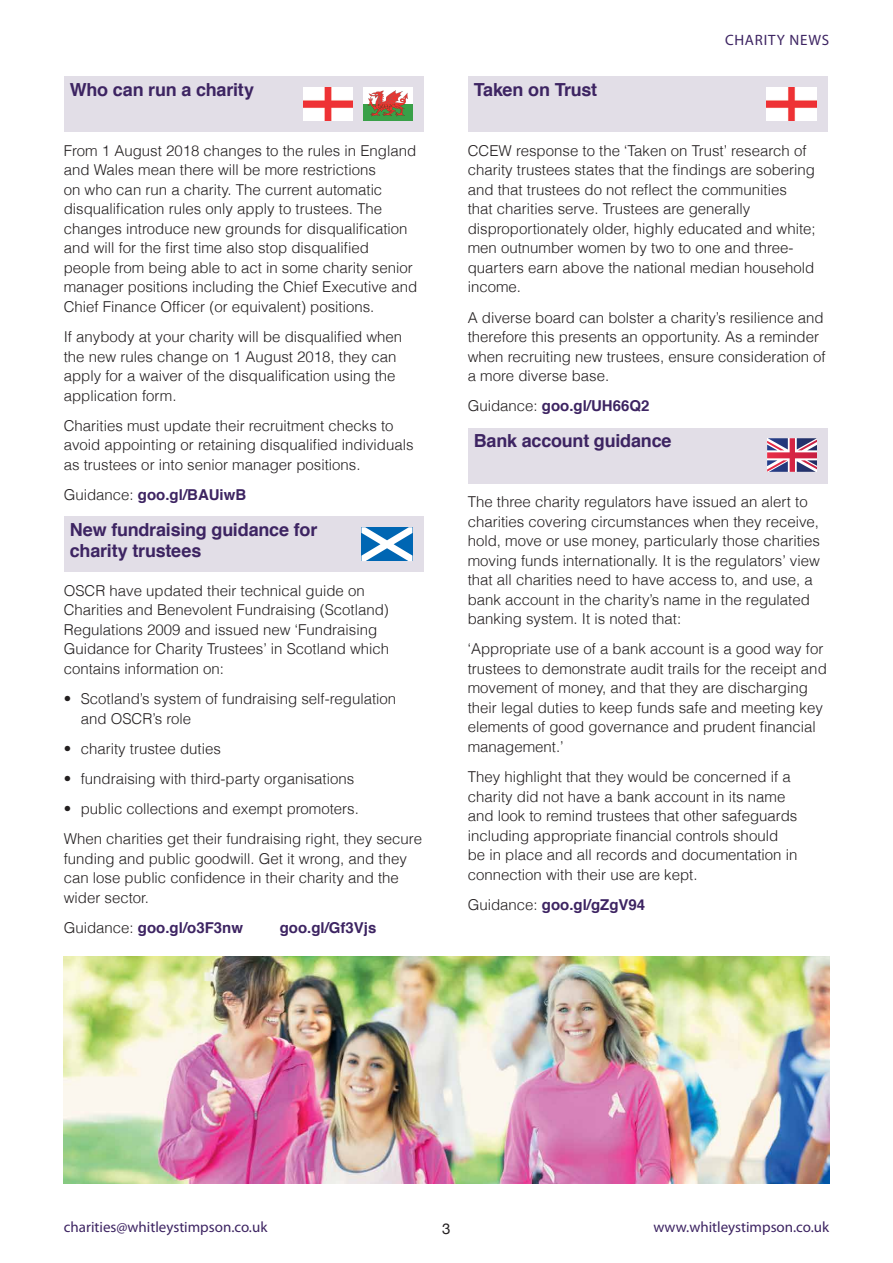
<style>
.page{position:relative;width:893px;height:1263px;background:#fff}
.page>*{position:absolute;margin:0;border:0;box-sizing:border-box;transform-origin:0 0}
.t1{font:700 18px/21px "Helvetica";letter-spacing:-.01em;color:#3d2462}
.t2{font:300 15px/19.5px "Helvetica";color:#231f20}
.t3{font:700 15px "Helvetica";color:#3d2462}
.t4{font:15px "Myriad Pro";color:#3d2462}
.t5{font:15px "Myriad Pro";letter-spacing:.05em;color:#3d2462}
.t6{font:15px "Helvetica Neue";color:#231f20}
.s1{font-weight:300;color:#231f20}
</style>
<div class="page">
<div style="left:64px;top:77px;width:360px;height:55px;background:#e2dee7"></div>
<div style="left:64px;top:516px;width:360px;height:56px;background:#e2dee7"></div>
<div style="left:468px;top:77px;width:360px;height:55px;background:#e2dee7"></div>
<div style="left:468px;top:428px;width:360px;height:55px;background:#e2dee7"></div>
<img style="left:303px;top:87px;width:50px;height:34px">
<div style="left:363px;top:87px;width:50px;height:17px;background:#fff"></div>
<div style="left:363px;top:104px;width:50px;height:17px;background:#39a048"></div>
<svg style="left:368px;top:90px;width:40px;height:26px"></svg>
<svg style="left:361px;top:527px;width:51px;height:34px;background:#6ba6d2"></svg>
<img style="left:767px;top:87px;width:49px;height:34px">
<svg style="left:767px;top:438px;width:50px;height:34px;background:#ab7392"></svg>
<img style="left:64px;top:957px;width:765px;height:226px">
<p class="t1" style="left:70px;top:80px;width:186px">Who can run a charity</p>
<p class="t2" style="left:64px;top:141px;width:355px">From 1 August 2018 changes to the rules in England and Wales mean there will be more restrictions<br>on who can run a charity. The current automatic disqualification rules only apply to trustees. The changes introduce new grounds for disqualification and will for the first time also stop disqualified people from being able to act in some charity senior manager positions including the Chief Executive and Chief Finance Officer (or equivalent) positions.</p>
<p class="t2" style="left:64px;top:327px;width:340px">If anybody at your charity will be disqualified when the new rules change on 1 August 2018, they can apply for a waiver of the disqualification using the application form.</p>
<p class="t2" style="left:64px;top:415px;width:351px">Charities must update their recruitment checks to avoid appointing or retaining disqualified individuals as trustees or into senior manager positions.</p>
<p class="t3" style="left:64px;top:484px;width:184px"><span class="s1">Guidance:</span> goo.gl/BAUiwB</p>
<p class="t1" style="left:70px;top:520px;width:249px">New fundraising guidance for charity trustees</p>
<p class="t2" style="left:64px;top:581px;width:327px">OSCR have updated their technical guide on Charities and Benevolent Fundraising (Scotland)<br>Regulations 2009 and issued new ‘Fundraising Guidance for Charity Trustees’ in Scotland which contains information on:</p>
<p class="t2" style="left:81px;top:689px;width:317px;text-indent:-17px">• Scotland’s system of fundraising self-regulation and OSCR’s role</p>
<p class="t2" style="left:64px;top:738px;width:159px">• charity trustee duties</p>
<p class="t2" style="left:64px;top:769px;width:292px">• fundraising with third-party organisations</p>
<p class="t2" style="left:64px;top:793px;width:360px;line-height:30.2px">• public collections and exempt promoters.<br>When charities get their fundraising right, they secure</p>
<p class="t2" style="left:64px;top:848px;width:345px">funding and public goodwill. Get it wrong, and they can lose public confidence in their charity and the wider sector.</p>
<p class="t3" style="left:64px;top:917px;width:181px"><span class="s1">Guidance:</span> goo.gl/o3F3nw</p>
<p class="t3" style="left:280px;top:917px;width:98px">goo.gl/Gf3Vjs</p>
<p class="t1" style="left:474px;top:80px;width:125px">Taken on Trust</p>
<p class="t5" style="left:725px;top:31px;width:106px">CHARITY NEWS</p>
<p class="t2" style="left:468px;top:141px;width:349px">CCEW response to the ‘Taken on Trust’ research of charity trustees states that the findings are sobering and that trustees do not reflect the communities<br>that charities serve. Trustees are generally disproportionately older, highly educated and white; men outnumber women by two to one and three&shy;quarters earn above the national median household income.</p>
<p class="t2" style="left:468px;top:307px;width:359px">A diverse board can bolster a charity’s resilience and therefore this presents an opportunity. As a reminder when recruiting new trustees, ensure consideration of a more diverse base.</p>
<p class="t3" style="left:468px;top:396px;width:183px"><span class="s1">Guidance:</span> goo.gl/UH66Q2</p>
<p class="t1" style="left:474px;top:432px;width:199px">Bank account guidance</p>
<p class="t2" style="left:468px;top:492px;width:354px">The three charity regulators have issued an alert to charities covering circumstances when they receive, hold, move or use money, particularly those charities moving funds internationally. It is the regulators’ view that all charities need to have access to, and use, a bank account in the charity’s name in the regulated banking system. It is noted that:</p>
<p class="t2" style="left:468px;top:639px;width:361px">‘Appropriate use of a bank account is a good way for trustees to demonstrate audit trails for the receipt and movement of money, and that they are discharging their legal duties to keep funds safe and meeting key elements of good governance and prudent financial management.’</p>
<p class="t2" style="left:468px;top:767px;width:331px">They highlight that they would be concerned if a charity did not have a bank account in its name and look to remind trustees that other safeguards including appropriate financial controls should be in place and all records and documentation in connection with their use are kept.</p>
<p class="t3" style="left:468px;top:894px;width:179px"><span class="s1">Guidance:</span> goo.gl/gZgV94</p>
<p class="t4" style="left:64px;top:1218px;width:205px">charities@whitleystimpson.co.uk</p>
<p class="t4" style="left:653px;top:1218px;width:177px">www.whitleystimpson.co.uk</p>
<p class="t6" style="left:442px;top:1220px;width:10px">3</p>
</div>
